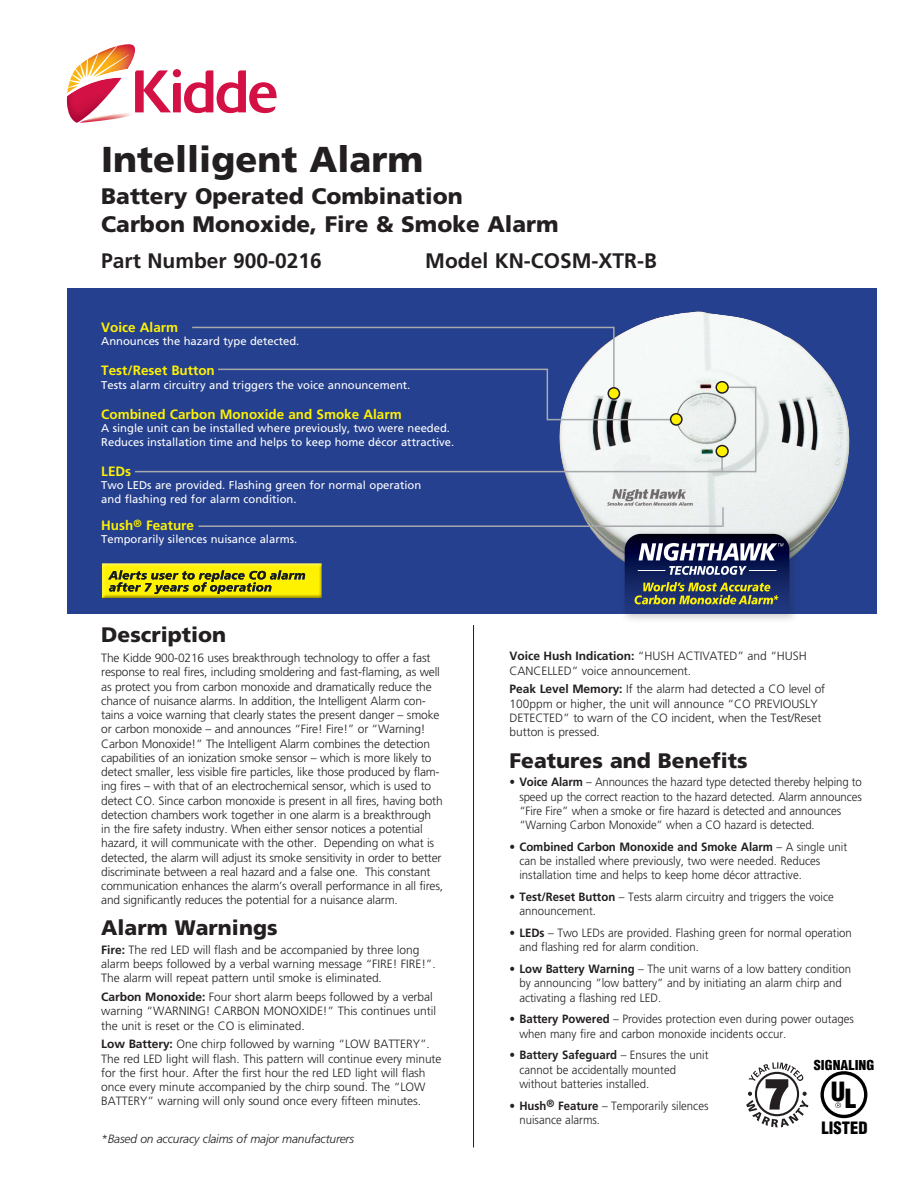
<style>
.page{position:relative;width:918px;height:1188px;background:#fff}
.page>*{position:absolute;margin:0;border:0;box-sizing:border-box;transform-origin:0 0}
.t1{font:900 36px "Frutiger";color:#231f20}
.t2{font:900 condensed 25.8px "Helvetica";color:#000}
.t3{font:900 22.5px/28.5px "Frutiger";color:#231f20}
.t4{font:900 21px "Frutiger";color:#231f20}
.t5{font:700 21px "Frutiger";color:#231f20}
.t6{font:900 condensed 16.65px "Helvetica";color:#000}
.t7{font:700 13.5px "Frutiger";color:#fff200}
.t8{font:900 condensed 13.35px "Helvetica";color:#000;scale:1.06 1}
.t9{font:300 12px/14.2px "Frutiger";letter-spacing:-.01em;color:#231f20}
.t10{font:300 12px/14.2px "Frutiger";letter-spacing:-.01em;color:#231f20;scale:.95 1}
.t11{font:italic 300 12px "Frutiger";letter-spacing:-.015em;color:#231f20}
.t12{font:11.25px/13.5px "Frutiger";color:#fff}
.s1{font-weight:700}
</style>
<div class="page">
<div style="left:68px;top:289px;width:810px;height:325px;background:#25408f"></div>
<img style="left:564px;top:311px;width:286px;height:247px">
<hr style="left:473px;top:625px;width:1px;height:523px;background:#231f20">
<svg style="left:135px;top:386px;width:622px;height:87px"></svg>
<div style="left:716px;top:382px;width:12px;height:11px;background:#fff200;border-radius:50%"></div>
<div style="left:716px;top:381px;width:13px;height:13px;border:2px solid #231f20;border-radius:50%"></div>
<div style="left:671px;top:414px;width:11px;height:11px;background:#fff200;border-radius:50%"></div>
<div style="left:670px;top:413px;width:13px;height:13px;border:2px solid #231f20;border-radius:50%"></div>
<svg style="left:191px;top:326px;width:486px;height:95px"></svg>
<div style="left:608px;top:388px;width:12px;height:11px;background:#fff200;border-radius:50%"></div>
<div style="left:608px;top:387px;width:12px;height:13px;border:2px solid #231f20;border-radius:50%"></div>
<hr style="left:721px;top:452px;width:2px;height:20px;background:#a7a9ac">
<div style="left:716px;top:446px;width:12px;height:11px;background:#fff200;border-radius:50%"></div>
<div style="left:716px;top:445px;width:13px;height:13px;border:2px solid #231f20;border-radius:50%"></div>
<hr style="left:198px;top:525px;width:524px;height:2px;background:#a7a9ac">
<hr style="left:722px;top:507px;width:2px;height:20px;background:#a7a9ac">
<svg style="left:67px;top:44px;width:210px;height:79px"></svg>
<svg style="left:746px;top:1062px;width:62px;height:65px"></svg>
<div style="left:820px;top:1071px;width:47px;height:47px;border:3px solid #000;border-radius:50%"></div>
<svg style="left:835px;top:1102px;width:6px;height:6px"></svg>
<div style="left:619px;top:528px;width:188px;height:102px;background:#231f20;opacity:.25"></div>
<svg style="left:625px;top:534px;width:164px;height:79px;background:#454f66"></svg>
<div style="left:100px;top:562px;width:224px;height:36px;background:#231f20;opacity:.75"></div>
<h1 class="t1" style="left:101px;top:138px;width:324px">Intelligent Alarm</h1>
<h3 class="t3" style="left:101px;top:181px;width:459px">Battery Operated Combination<br>Carbon Monoxide, Fire &amp; Smoke Alarm</h3>
<h3 class="t5" style="left:101px;top:248px;width:222px">Part Number 900-0216</h3>
<h3 class="t5" style="left:425px;top:248px;width:233px">Model KN-COSM-XTR-B</h3>
<p class="t7" style="left:101px;top:319px;width:78px">Voice Alarm</p>
<p class="t12" style="left:101px;top:334px;width:200px">Announces the hazard type detected.</p>
<p class="t7" style="left:101px;top:362px;width:115px">Test/Reset Button</p>
<p class="t12" style="left:101px;top:378px;width:311px">Tests alarm circuitry and triggers the voice announcement.</p>
<p class="t7" style="left:101px;top:406px;width:302px">Combined Carbon Monoxide and Smoke Alarm</p>
<p class="t12" style="left:101px;top:421px;width:354px">A single unit can be installed where previously, two were needed.<br>Reduces installation time and helps to keep home décor attractive.</p>
<p class="t7" style="left:101px;top:463px;width:31px">LEDs</p>
<p class="t12" style="left:101px;top:478px;width:322px">Two LEDs are provided. Flashing green for normal operation and flashing red for alarm condition.</p>
<p class="t7" style="left:101px;top:517px;width:94px">Hush<sup>®</sup> Feature</p>
<p class="t12" style="left:101px;top:532px;width:198px">Temporarily silences nuisance alarms.</p>
<h3 class="t4" style="left:101px;top:622px;width:126px">Description</h3>
<p class="t9" style="left:101px;top:651px;width:343px">The Kidde 900-0216 uses breakthrough technology to offer a fast response to real fires, including smoldering and fast-flaming, as well as protect you from carbon monoxide and dramatically reduce the chance of nuisance alarms. In addition, the Intelligent Alarm con&shy;tains a voice warning that clearly states the present danger – smoke or carbon monoxide – and announces “Fire! Fire!” or “Warning!<br>Carbon Monoxide!” The Intelligent Alarm combines the detection capabilities of an ionization smoke sensor – which is more likely to detect smaller, less visible fire particles, like those produced by flam&shy;ing fires – with that of an electrochemical sensor, which is used to detect CO. Since carbon monoxide is present in all fires, having both detection chambers work together in one alarm is a breakthrough in the fire safety industry. When either sensor notices a potential hazard, it will communicate with the other. Depending on what is detected, the alarm will adjust its smoke sensitivity in order to better discriminate between a real hazard and a false one. This constant communication enhances the alarm’s overall performance in all fires, and significantly reduces the potential for a nuisance alarm.</p>
<h3 class="t4" style="left:101px;top:915px;width:178px">Alarm Warnings</h3>
<p class="t9" style="left:101px;top:943px;width:336px"><span class="s1">Fire:</span> The red LED will flash and be accompanied by three long alarm beeps followed by a verbal warning message “FIRE! FIRE!”.<br>The alarm will repeat pattern until smoke is eliminated.</p>
<p class="t9" style="left:101px;top:990px;width:336px"><span class="s1">Carbon Monoxide:</span> Four short alarm beeps followed by a verbal warning “WARNING! CARBON MONOXIDE!” This continues until the unit is reset or the CO is eliminated.</p>
<p class="t9" style="left:101px;top:1037px;width:342px"><span class="s1">Low Battery:</span> One chirp followed by warning “LOW BATTERY”.<br>The red LED light will flash. This pattern will continue every minute for the first hour. After the first hour the red LED light will flash once every minute accompanied by the chirp sound. The “LOW BATTERY” warning will only sound once every fifteen minutes.</p>
<p class="t11" style="left:101px;top:1132px;width:254px">*Based on accuracy claims of major manufacturers</p>
<p class="t9" style="left:510px;top:649px;width:299px"><span class="s1">Voice Hush Indication:</span> “HUSH ACTIVATED” and “HUSH<br>CANCELLED” voice announcement.</p>
<p class="t9" style="left:510px;top:682px;width:317px"><span class="s1">Peak Level Memory:</span> If the alarm had detected a CO level of 100ppm or higher, the unit will announce “CO PREVIOUSLY DETECTED” to warn of the CO incident, when the Test/Reset button is pressed.</p>
<h3 class="t4" style="left:510px;top:748px;width:240px">Features and Benefits</h3>
<p class="t10" style="left:519px;top:775px;width:362px;text-indent:-10px"><span class="s1">• Voice Alarm</span> – Announces the hazard type detected thereby helping to speed up the correct reaction to the hazard detected. Alarm announces “Fire Fire” when a smoke or fire hazard is detected and announces “Warning Carbon Monoxide” when a CO hazard is detected.</p>
<p class="t10" style="left:519px;top:840px;width:347px;text-indent:-10px"><span class="s1">• Combined Carbon Monoxide and Smoke Alarm</span> – A single unit can be installed where previously, two were needed. Reduces installation time and helps to keep home décor attractive.</p>
<p class="t10" style="left:519px;top:890px;width:333px;text-indent:-10px"><span class="s1">• Test/Reset Button</span> – Tests alarm circuitry and triggers the voice announcement.</p>
<p class="t10" style="left:519px;top:926px;width:352px;text-indent:-10px"><span class="s1">• LEDs</span> – Two LEDs are provided. Flashing green for normal operation and flashing red for alarm condition.</p>
<p class="t10" style="left:519px;top:962px;width:351px;text-indent:-10px"><span class="s1">• Low Battery Warning</span> – The unit warns of a low battery condition by announcing “low battery” and by initiating an alarm chirp and activating a flashing red LED.</p>
<p class="t10" style="left:519px;top:1012px;width:354px;text-indent:-10px"><span class="s1">• Battery Powered</span> – Provides protection even during power outages when many fire and carbon monoxide incidents occur.</p>
<p class="t10" style="left:519px;top:1048px;width:201px;text-indent:-10px"><span class="s1">• Battery Safeguard</span> – Ensures the unit cannot be accidentally mounted without batteries installed.</p>
<p class="t10" style="left:519px;top:1098px;width:201px;text-indent:-10px"><span class="s1">• Hush</span><sup>®</sup> <span class="s1">Feature</span> – Temporarily silences nuisance alarms.</p>
<p class="t8" style="left:814px;top:1056px;width:58px">SIGNALING</p>
<h2 class="t2" style="left:831px;top:1079px;width:27px">UL</h2>
<h3 class="t6" style="left:822px;top:1117px;width:48px">LISTED</h3>
</div>
